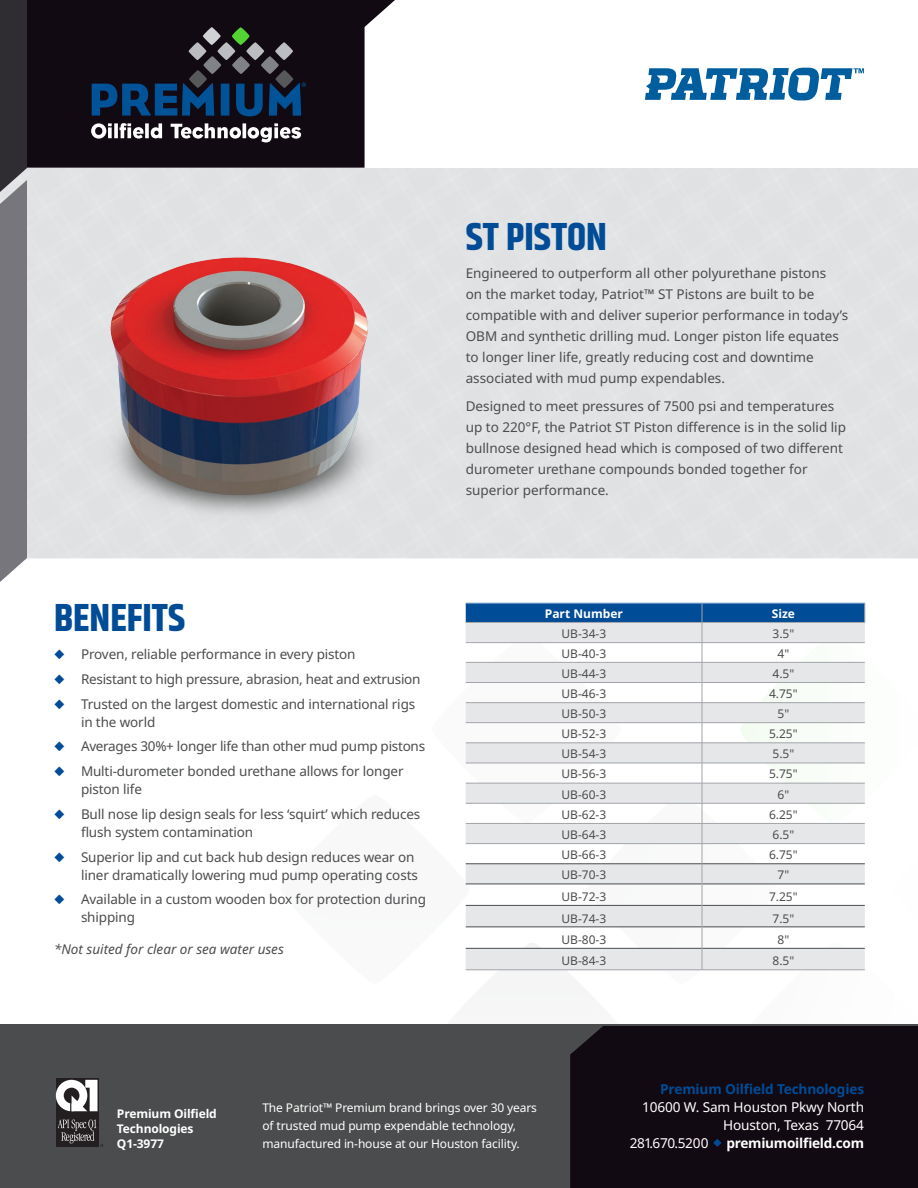
<style>
.page{position:relative;width:918px;height:1188px;background:#fff}
.page>*{position:absolute;margin:0;border:0;box-sizing:border-box;transform-origin:0 0}
.t1{font:700 39px "Khand";color:#004c97}
.t2{font:13.65px/18px "Noto Sans";letter-spacing:-.01em;color:#fff;text-align:right}
.t3{font:700 13.65px "Noto Sans";letter-spacing:-.01em;color:#004c97}
.t4{font:13.5px/21px "Noto Sans";letter-spacing:-.01em;color:#4b4c4d}
.t5{font:italic 13.5px "Noto Sans";color:#4b4c4d}
.t6{font:12px "Noto Sans";color:#4b4c4d}
.t7{font:12px/18px "Noto Sans";letter-spacing:-.01em;color:#fff}
.t8{font:700 12px/15px "Noto Sans";letter-spacing:-.01em;color:#fff}
.s1{color:#004c97}
.s2{font-weight:700}
</style>
<div class="page">
<div style="left:0;top:1024px;width:918px;height:164px;background:#4b4c4d"></div>
<div style="left:56px;top:1078px;width:43px;height:69px;background:#231f20"></div>
<svg style="left:56px;top:1080px;width:42px;height:31px"></svg>
<svg style="left:58px;top:1120px;width:45px;height:27px"></svg>
<svg style="left:27px;top:0;width:368px;height:168px;background:#2f282f"></svg>
<svg style="left:78px;top:27px;width:228px;height:115px;background:#242b3a"></svg>
<img style="left:77px;top:209px;width:322px;height:323px">
<svg style="left:465px;top:603px;width:453px;height:585px"></svg>
<hr style="left:466px;top:970px;width:236px;height:1px;background:#a3a4a8">
<hr style="left:702px;top:970px;width:163px;height:1px;background:#a3a4a8">
<svg style="left:0;top:0;width:27px;height:582px;background:#65636a"></svg>
<svg style="left:645px;top:68px;width:219px;height:32px"></svg>
<p class="t1" style="left:466px;top:209px;width:143px">ST PISTON</p>
<p class="t4" style="left:466px;top:263px;width:384px">Engineered to outperform all other polyurethane pistons<br>on the market today, Patriot™ ST Pistons are built to be compatible with and deliver superior performance in today’s OBM and synthetic drilling mud. Longer piston life equates to longer liner life, greatly reducing cost and downtime associated with mud pump expendables.</p>
<p class="t4" style="left:466px;top:396px;width:382px">Designed to meet pressures of 7500 psi and temperatures up to 220°F, the Patriot ST Piston difference is in the solid lip bullnose designed head which is composed of two different durometer urethane compounds bonded together for superior performance.</p>
<p class="t1" style="left:54px;top:590px;width:133px">BENEFITS</p>
<p class="t4" style="left:54px;top:644px;width:303px"><span class="s1">◆</span> Proven, reliable performance in every piston</p>
<p class="t4" style="left:54px;top:669px;width:368px"><span class="s1">◆</span> Resistant to high pressure, abrasion, heat and extrusion</p>
<p class="t4" style="left:81px;top:695px;width:336px;line-height:18px;text-indent:-27px"><span class="s1">◆</span> Trusted on the largest domestic and international rigs in the world</p>
<p class="t4" style="left:54px;top:736px;width:373px"><span class="s1">◆</span> Averages 30%+ longer life than other mud pump pistons</p>
<p class="t4" style="left:81px;top:763px;width:324px;line-height:18px;text-indent:-27px"><span class="s1">◆</span> Multi-durometer bonded urethane allows for longer piston life</p>
<p class="t4" style="left:81px;top:805px;width:341px;line-height:18px;text-indent:-27px"><span class="s1">◆</span> Bull nose lip design seals for less ‘squirt’ which reduces flush system contamination</p>
<p class="t4" style="left:54px;top:848px;width:365px;line-height:18px;text-align:right"><span class="s1">◆</span> Superior lip and cut back hub design reduces wear on liner dramatically lowering mud pump operating costs</p>
<p class="t4" style="left:81px;top:891px;width:347px;line-height:18px;text-indent:-27px"><span class="s1">◆</span> Available in a custom wooden box for protection during shipping</p>
<p class="t5" style="left:54px;top:939px;width:231px">*Not suited for clear or sea water uses</p>
<p class="t8" style="left:545px;top:607px;width:80px">Part Number</p>
<p class="t8" style="left:772px;top:607px;width:25px">Size</p>
<p class="t6" style="left:561px;top:625px;width:46px">UB-34-3</p>
<p class="t6" style="left:772px;top:625px;width:23px">3.5"</p>
<p class="t6" style="left:561px;top:645px;width:46px">UB-40-3</p>
<p class="t6" style="left:778px;top:645px;width:13px">4"</p>
<p class="t6" style="left:561px;top:665px;width:46px">UB-44-3</p>
<p class="t6" style="left:772px;top:665px;width:23px">4.5"</p>
<p class="t6" style="left:561px;top:685px;width:46px">UB-46-3</p>
<p class="t6" style="left:769px;top:685px;width:30px">4.75"</p>
<p class="t6" style="left:561px;top:705px;width:46px">UB-50-3</p>
<p class="t6" style="left:778px;top:705px;width:13px">5"</p>
<p class="t6" style="left:561px;top:725px;width:46px">UB-52-3</p>
<p class="t6" style="left:769px;top:725px;width:30px">5.25"</p>
<p class="t6" style="left:561px;top:745px;width:46px">UB-54-3</p>
<p class="t6" style="left:772px;top:745px;width:23px">5.5"</p>
<p class="t6" style="left:561px;top:766px;width:46px">UB-56-3</p>
<p class="t6" style="left:769px;top:766px;width:30px">5.75"</p>
<p class="t6" style="left:561px;top:786px;width:46px">UB-60-3</p>
<p class="t6" style="left:778px;top:786px;width:13px">6"</p>
<p class="t6" style="left:561px;top:806px;width:46px">UB-62-3</p>
<p class="t6" style="left:769px;top:806px;width:30px">6.25"</p>
<p class="t6" style="left:561px;top:826px;width:46px">UB-64-3</p>
<p class="t6" style="left:772px;top:826px;width:23px">6.5"</p>
<p class="t6" style="left:561px;top:846px;width:46px">UB-66-3</p>
<p class="t6" style="left:769px;top:846px;width:30px">6.75"</p>
<p class="t6" style="left:561px;top:866px;width:46px">UB-70-3</p>
<p class="t6" style="left:778px;top:866px;width:13px">7"</p>
<p class="t6" style="left:561px;top:888px;width:46px">UB-72-3</p>
<p class="t6" style="left:769px;top:888px;width:30px">7.25"</p>
<p class="t6" style="left:561px;top:910px;width:46px">UB-74-3</p>
<p class="t6" style="left:772px;top:910px;width:23px">7.5"</p>
<p class="t6" style="left:561px;top:931px;width:46px">UB-80-3</p>
<p class="t6" style="left:778px;top:931px;width:13px">8"</p>
<p class="t6" style="left:561px;top:953px;width:46px">UB-84-3</p>
<p class="t6" style="left:772px;top:953px;width:23px">8.5"</p>
<p class="t8" style="left:117px;top:1106px;width:101px">Premium Oilfield<br>Technologies<br>Q1-3977</p>
<p class="t7" style="left:262px;top:1098px;width:276px">The Patriot™ Premium brand brings over 30 years of trusted mud pump expendable technology, manufactured in-house at our Houston facility.</p>
<p class="t3" style="left:660px;top:1079px;width:205px">Premium Oilfield Technologies</p>
<p class="t2" style="left:630px;top:1098px;width:236px">10600 W. Sam Houston Pkwy North<br>Houston, Texas 77064<br>281.670.5200 <span class="s1">◆</span> <span class="s2">premiumoilfield.com</span></p>
</div>
